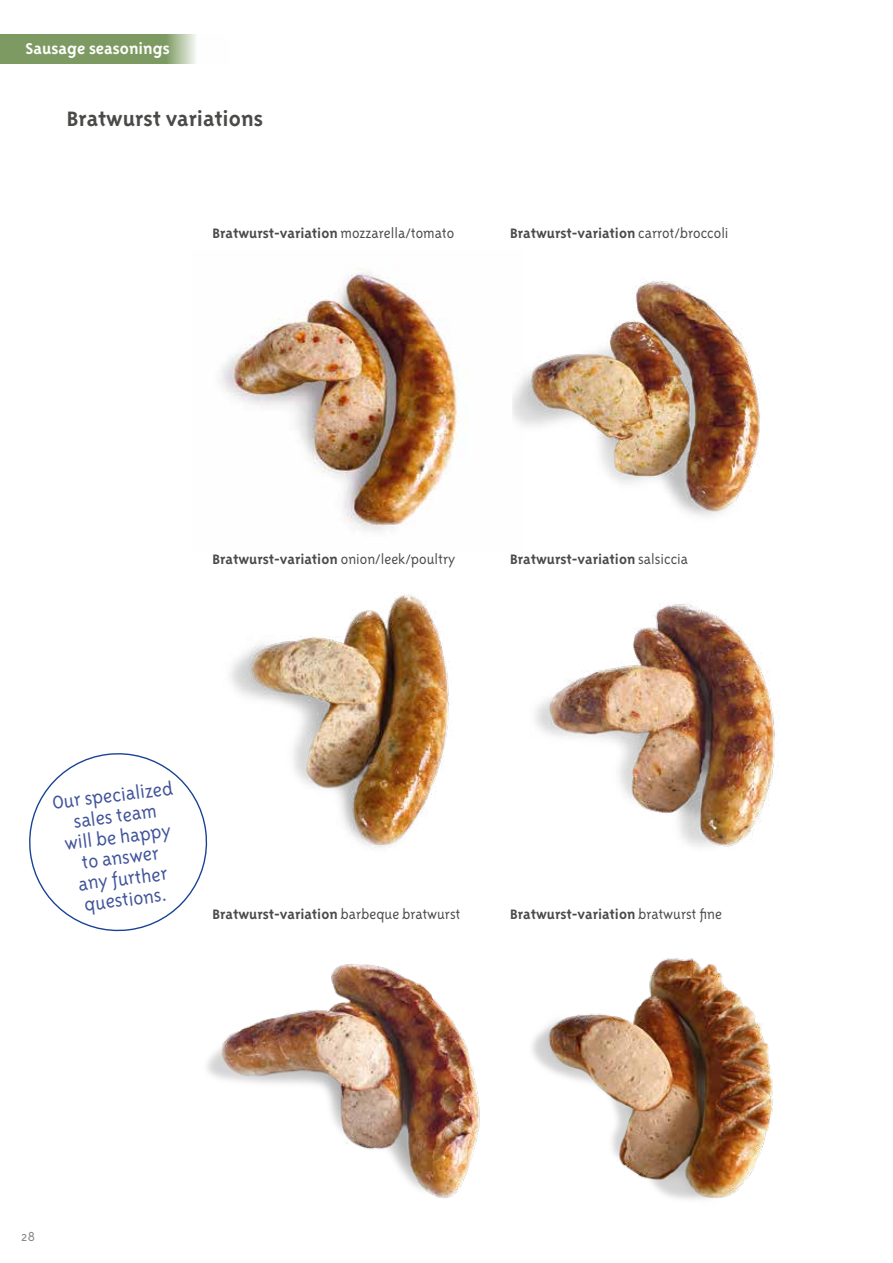
<style>
.page{position:relative;width:893px;height:1263px;background:#fff}
.page>*{position:absolute;margin:0;border:0;box-sizing:border-box;transform-origin:0 0}
.t1{font:700 24px "Triplex Sans OT";color:#4a4a49}
.t2{font:300 21px/21px "Triplex Sans OT";color:#40549b;text-align:center}
.t3{font:700 18px "Triplex Sans OT";color:#fff}
.t4{font:700 15.75px "Triplex Sans OT";color:#4a4a49}
.t5{font:300 15px "Triplex Sans OT";color:#878787}
.s1{font-weight:300}
</style>
<div class="page">
<img style="left:220px;top:269px;width:293px;height:262px">
<img style="left:230px;top:594px;width:219px;height:254px">
<img style="left:207px;top:964px;width:273px;height:235px">
<img style="left:513px;top:281px;width:247px;height:236px">
<img style="left:535px;top:604px;width:244px;height:243px">
<img style="left:532px;top:958px;width:241px;height:242px">
<svg style="left:29px;top:753px;width:179px;height:179px"></svg>
<svg style="left:0;top:34px;width:196px;height:30px;background:#85a16c"></svg>
<p class="t3" style="left:21px;top:33px;width:139px">Würstelwürzungen</p>
<p class="t3" style="left:26px;top:39px;width:146px">Sausage seasonings</p>
<h1 class="t1" style="left:67px;top:106px;width:198px">Bratwurst variations</h1>
<p class="t4" style="left:213px;top:225px;width:243px">Bratwurst-variation <span class="s1">mozzarella/tomato</span></p>
<p class="t4" style="left:510px;top:225px;width:220px">Bratwurst-variation <span class="s1">carrot/broccoli</span></p>
<p class="t4" style="left:213px;top:551px;width:244px">Bratwurst-variation <span class="s1">onion/leek/poultry</span></p>
<p class="t4" style="left:510px;top:551px;width:179px">Bratwurst-variation <span class="s1">salsiccia</span></p>
<h2 class="t2" style="left:51px;top:792px;width:123px;rotate:-7deg">Our specialized sales team<br>will be happy to answer<br>any further questions.</h2>
<p class="t4" style="left:213px;top:906px;width:249px">Bratwurst-variation <span class="s1">barbeque bratwurst</span></p>
<p class="t4" style="left:510px;top:906px;width:213px">Bratwurst-variation <span class="s1">bratwurst fine</span></p>
<p class="t5" style="left:21px;top:1229px;width:15px">28</p>
</div>
